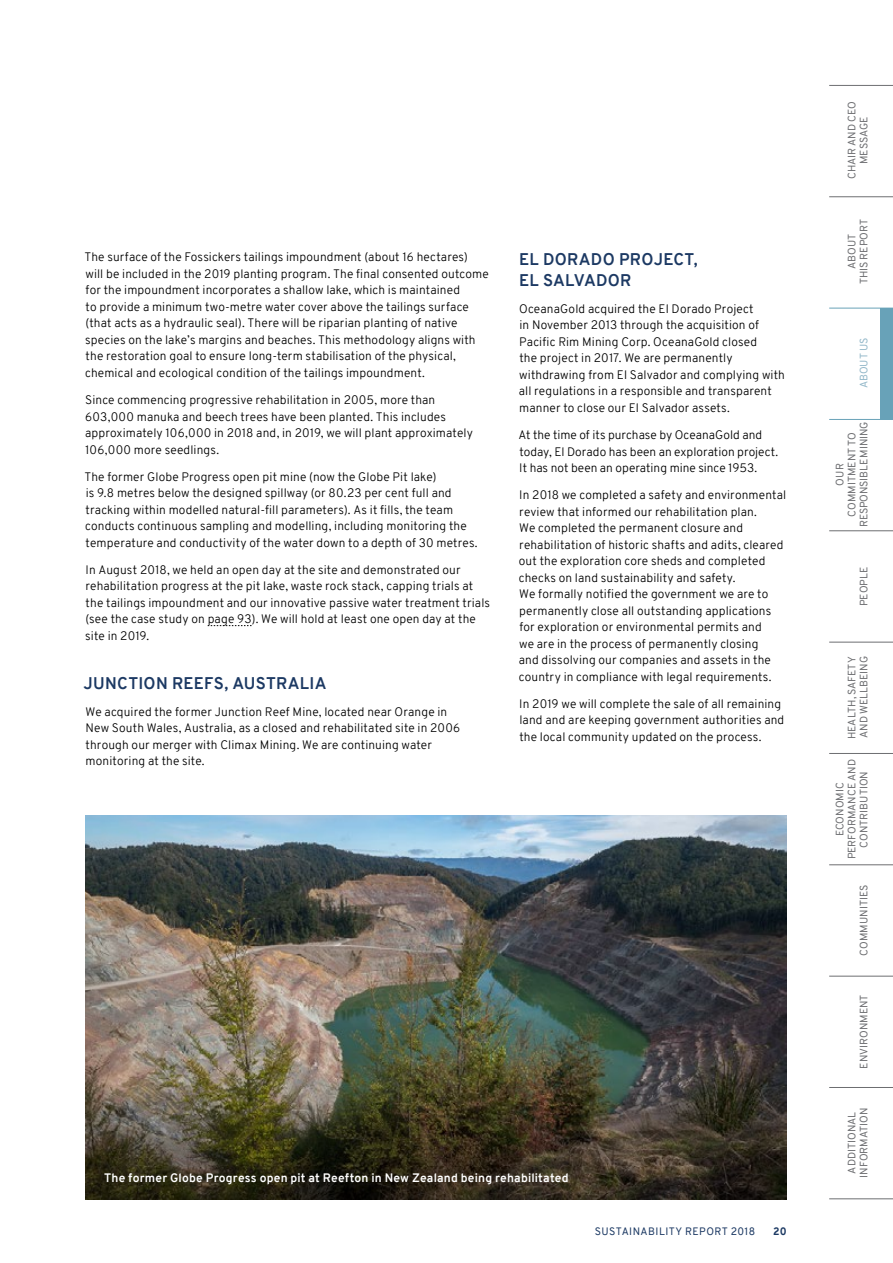
<style>
.page{position:relative;width:893px;height:1263px;background:#fff}
.page>*{position:absolute;margin:0;border:0;box-sizing:border-box;transform-origin:0 0}
.H3_Heading_3{font:700 16.5px/21px "Overpass";letter-spacing:.015em;color:#1c3963}
.P_Body_Copy{font:300 12px/16.5px "Overpass";letter-spacing:.01em;color:#000}
.P_Caption{font:700 12px "Overpass";letter-spacing:.015em;color:#fff}
.t1{font:10.5px/12px "Overpass";color:#6d6e71;text-align:center}
.t2{font:10.5px "Overpass";letter-spacing:.04em;color:#1c3963}
.t3{font:10.5px "Overpass";color:#93b8c9}
.t4{font:800 10.5px "Overpass";color:#1c3963}
</style>
<div class="page">
<img style="left:85px;top:816px;width:702px;height:261px">
<svg style="left:85px;top:1077px;width:702px;height:122px;background:#403a28"></svg>
<svg style="left:208px;top:625px;width:44px;height:1px"></svg>
<hr style="left:829px;top:85px;width:64px;height:1px;background:#6d6e71">
<hr style="left:829px;top:308px;width:64px;height:1px;background:#68a2b8">
<hr style="left:829px;top:530px;width:64px;height:1px;background:#6d6e71">
<hr style="left:829px;top:753px;width:64px;height:1px;background:#6d6e71">
<hr style="left:829px;top:976px;width:64px;height:1px;background:#6d6e71">
<hr style="left:829px;top:196px;width:64px;height:1px;background:#6d6e71">
<hr style="left:829px;top:419px;width:64px;height:1px;background:#68a2b8">
<hr style="left:829px;top:642px;width:64px;height:1px;background:#6d6e71">
<hr style="left:829px;top:864px;width:64px;height:1px;background:#6d6e71">
<hr style="left:829px;top:1087px;width:64px;height:1px;background:#6d6e71">
<hr style="left:829px;top:1198px;width:64px;height:1px;background:#6d6e71">
<div style="left:880px;top:308px;width:13px;height:111px;background:#68a2b8"></div>
<p class="P_Body_Copy" style="left:84px;top:249px;width:406px">The surface of the Fossickers tailings impoundment (about 16 hectares)<br>will be included in the 2019 planting program. The final consented outcome for the impoundment incorporates a shallow lake, which is maintained<br>to provide a minimum two-metre water cover above the tailings surface (that acts as a hydraulic seal). There will be riparian planting of native species on the lake’s margins and beaches. This methodology aligns with the restoration goal to ensure long-term stabilisation of the physical, chemical and ecological condition of the tailings impoundment.</p>
<p class="P_Body_Copy" style="left:85px;top:392px;width:389px">Since commencing progressive rehabilitation in 2005, more than 603,000 manuka and beech trees have been planted. This includes approximately 106,000 in 2018 and, in 2019, we will plant approximately 106,000 more seedlings.</p>
<p class="P_Body_Copy" style="left:84px;top:468px;width:395px">The former Globe Progress open pit mine (now the Globe Pit lake)<br>is 9.8 metres below the designed spillway (or 80.23 per cent full and tracking within modelled natural-fill parameters). As it fills, the team conducts continuous sampling and modelling, including monitoring the temperature and conductivity of the water down to a depth of 30 metres.</p>
<p class="P_Body_Copy" style="left:85px;top:561px;width:406px">In August 2018, we held an open day at the site and demonstrated our rehabilitation progress at the pit lake, waste rock stack, capping trials at the tailings impoundment and our innovative passive water treatment trials (see the case study on page 93). We will hold at least one open day at the site in 2019.</p>
<h3 class="H3_Heading_3" style="left:83px;top:672px;width:244px">JUNCTION REEFS, AUSTRALIA</h3>
<p class="P_Body_Copy" style="left:86px;top:703px;width:376px">We acquired the former Junction Reef Mine, located near Orange in New South Wales, Australia, as a closed and rehabilitated site in 2006 through our merger with Climax Mining. We are continuing water monitoring at the site.</p>
<h3 class="H3_Heading_3" style="left:519px;top:249px;width:180px">EL DORADO PROJECT,<br>EL SALVADOR</h3>
<p class="P_Body_Copy" style="left:519px;top:301px;width:268px">OceanaGold acquired the El Dorado Project<br>in November 2013 through the acquisition of Pacific Rim Mining Corp. OceanaGold closed<br>the project in 2017. We are permanently withdrawing from El Salvador and complying with all regulations in a responsible and transparent manner to close our El Salvador assets.</p>
<p class="P_Body_Copy" style="left:518px;top:427px;width:261px">At the time of its purchase by OceanaGold and today, El Dorado has been an exploration project.<br>It has not been an operating mine since 1953.</p>
<p class="P_Body_Copy" style="left:519px;top:487px;width:269px">In 2018 we completed a safety and environmental review that informed our rehabilitation plan.<br>We completed the permanent closure and rehabilitation of historic shafts and adits, cleared out the exploration core sheds and completed checks on land sustainability and safety.<br>We formally notified the government we are to permanently close all outstanding applications for exploration or environmental permits and<br>we are in the process of permanently closing<br>and dissolving our companies and assets in the country in compliance with legal requirements.</p>
<p class="P_Body_Copy" style="left:519px;top:695px;width:267px">In 2019 we will complete the sale of all remaining land and are keeping government authorities and the local community updated on the process.</p>
<p class="P_Caption" style="left:104px;top:1169px;width:466px">The former Globe Progress open pit at Reefton in New Zealand being rehabilitated</p>
<p class="t2" style="left:595px;top:1224px;width:162px">SUSTAINABILITY REPORT 2018</p>
<p class="t4" style="left:773px;top:1224px;width:15px">20</p>
<p class="t1" style="left:846px;top:179px;width:79px;rotate:-90deg">CHAIR AND CEO<br>MESSAGE</p>
<p class="t1" style="left:846px;top:284px;width:67px;rotate:-90deg">ABOUT<br>THIS REPORT</p>
<p class="t3" style="left:856px;top:388px;width:52px;rotate:-90deg">ABOUT US</p>
<p class="t1" style="left:834px;top:527px;width:107px;rotate:-90deg">OUR<br>COMMITMENT TO<br>RESPONSIBLE MINING</p>
<p class="t1" style="left:858px;top:606px;width:41px;rotate:-90deg">PEOPLE</p>
<p class="t1" style="left:846px;top:739px;width:85px;text-align:left;rotate:-90deg">HEALTH, SAFETY<br>AND WELLBEING</p>
<p class="t1" style="left:834px;top:859px;width:102px;rotate:-90deg">ECONOMIC<br>PERFORMANCE AND<br>CONTRIBUTION</p>
<p class="t1" style="left:858px;top:956px;width:73px;rotate:-90deg">COMMUNITIES</p>
<p class="t1" style="left:858px;top:1069px;width:76px;rotate:-90deg">ENVIRONMENT</p>
<p class="t1" style="left:846px;top:1178px;width:72px;rotate:-90deg">ADDITIONAL<br>INFORMATION</p>
</div>
